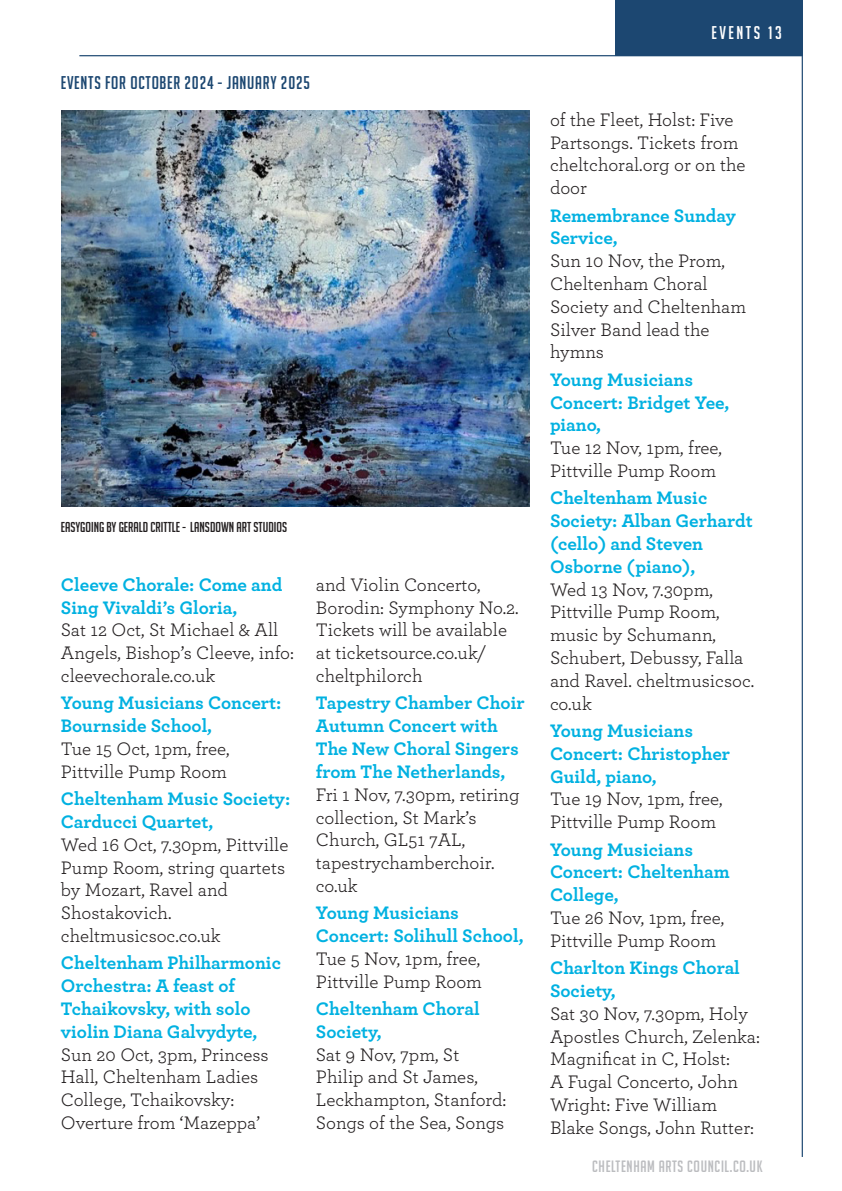
<style>
.page{position:relative;width:842px;height:1191px;background:#fff}
.page>*{position:absolute;margin:0;border:0;box-sizing:border-box;transform-origin:0 0}
.t1{font:19px/22.8px "Archer";color:#231f20}
.t2{font:700 19px/22.8px "Archer";color:#00b1e1}
.t3{font:18px "Big Noodle Titling";letter-spacing:.04em;color:#1c4771}
.t4{font:18px "Big Noodle Titling";letter-spacing:.14em;color:#fff}
.t5{font:16px "Big Noodle Titling";letter-spacing:.04em;color:#bcbdc0}
.t6{font:14px "Big Noodle Titling";color:#231f20}
</style>
<div class="page">
<div style="left:616px;top:0;width:187px;height:56px;background:#1c4771"></div>
<hr style="left:79px;top:55px;width:723px;height:1px;background:#1c4771">
<hr style="left:802px;top:55px;width:1px;height:1102px;background:#1c4771">
<img style="left:61px;top:111px;width:468px;height:396px">
<p class="t3" style="left:61px;top:73px;width:250px">EVENTS FOR OCTOBER 2024 - JANUARY 2025</p>
<p class="t6" style="left:61px;top:519px;width:228px">EASYGOING BY GERALD CRITTLE - LANSDOWN ART STUDIOS</p>
<p class="t2" style="left:61px;top:572px;width:223px">Cleeve Chorale: Come and<br>Sing Vivaldi’s Gloria,</p>
<p class="t1" style="left:61px;top:618px;width:235px">Sat 12 Oct, St Michael &amp; All<br>Angels, Bishop’s Cleeve, info: cleevechorale.co.uk</p>
<p class="t2" style="left:61px;top:690px;width:222px">Young Musicians Concert:<br>Bournside School,</p>
<p class="t1" style="left:61px;top:736px;width:170px">Tue 15 Oct, 1pm, free,<br>Pittville Pump Room</p>
<p class="t2" style="left:61px;top:786px;width:231px">Cheltenham Music Society:<br>Carducci Quartet,</p>
<p class="t1" style="left:61px;top:832px;width:229px">Wed 16 Oct, 7.30pm, Pittville<br>Pump Room, string quartets by Mozart, Ravel and<br>Shostakovich. cheltmusicsoc.co.uk</p>
<p class="t2" style="left:61px;top:950px;width:222px">Cheltenham Philharmonic<br>Orchestra: A feast of<br>Tchaikovsky, with solo violin Diana Galvydyte,</p>
<p class="t1" style="left:61px;top:1042px;width:209px">Sun 20 Oct, 3pm, Princess<br>Hall, Cheltenham Ladies<br>College, Tchaikovsky:<br>Overture from ‘Mazeppa’</p>
<p class="t1" style="left:316px;top:572px;width:204px">and Violin Concerto,<br>Borodin: Symphony No.2.<br>Tickets will be available at ticketsource.co.uk/ cheltphilorch</p>
<p class="t2" style="left:316px;top:690px;width:210px">Tapestry Chamber Choir<br>Autumn Concert with<br>The New Choral Singers from The Netherlands,</p>
<p class="t1" style="left:316px;top:782px;width:205px">Fri 1 Nov, 7.30pm, retiring collection, St Mark’s<br>Church, GL51 7AL, tapestrychamberchoir. co.uk</p>
<p class="t2" style="left:316px;top:900px;width:209px">Young Musicians<br>Concert: Solihull School,</p>
<p class="t1" style="left:316px;top:946px;width:168px">Tue 5 Nov, 1pm, free,<br>Pittville Pump Room</p>
<p class="t2" style="left:316px;top:996px;width:165px">Cheltenham Choral<br>Society,</p>
<p class="t1" style="left:316px;top:1042px;width:192px">Sat 9 Nov, 7pm, St<br>Philip and St James,<br>Leckhampton, Stanford:<br>Songs of the Sea, Songs</p>
<p class="t4" style="left:711px;top:23px;width:72px">EVENTS 13</p>
<p class="t1" style="left:550px;top:107px;width:197px">of the Fleet, Holst: Five<br>Partsongs. Tickets from cheltchoral.org or on the door</p>
<p class="t2" style="left:550px;top:202px;width:187px">Remembrance Sunday<br>Service,</p>
<p class="t1" style="left:550px;top:249px;width:198px">Sun 10 Nov, the Prom,<br>Cheltenham Choral<br>Society and Cheltenham<br>Silver Band lead the hymns</p>
<p class="t2" style="left:550px;top:367px;width:181px">Young Musicians<br>Concert: Bridget Yee, piano,</p>
<p class="t1" style="left:550px;top:435px;width:174px">Tue 12 Nov, 1pm, free,<br>Pittville Pump Room</p>
<p class="t2" style="left:550px;top:485px;width:204px">Cheltenham Music<br>Society: Alban Gerhardt (cello) and Steven<br>Osborne (piano),</p>
<p class="t1" style="left:550px;top:577px;width:206px">Wed 13 Nov, 7.30pm,<br>Pittville Pump Room, music by Schumann,<br>Schubert, Debussy, Falla and Ravel. cheltmusicsoc. co.uk</p>
<p class="t2" style="left:550px;top:718px;width:182px">Young Musicians<br>Concert: Christopher<br>Guild, piano,</p>
<p class="t1" style="left:550px;top:787px;width:174px">Tue 19 Nov, 1pm, free,<br>Pittville Pump Room</p>
<p class="t2" style="left:550px;top:836px;width:181px">Young Musicians<br>Concert: Cheltenham<br>College,</p>
<p class="t1" style="left:550px;top:905px;width:176px">Tue 26 Nov, 1pm, free,<br>Pittville Pump Room</p>
<p class="t2" style="left:550px;top:955px;width:191px">Charlton Kings Choral<br>Society,</p>
<p class="t1" style="left:550px;top:1001px;width:211px">Sat 30 Nov, 7.30pm, Holy<br>Apostles Church, Zelenka:<br>Magnificat in C, Holst:<br>A Fugal Concerto, John<br>Wright: Five William<br>Blake Songs, John Rutter:</p>
<p class="t5" style="left:592px;top:1157px;width:172px">CHELTENHAM ARTS COUNCIL.CO.UK</p>
</div>
